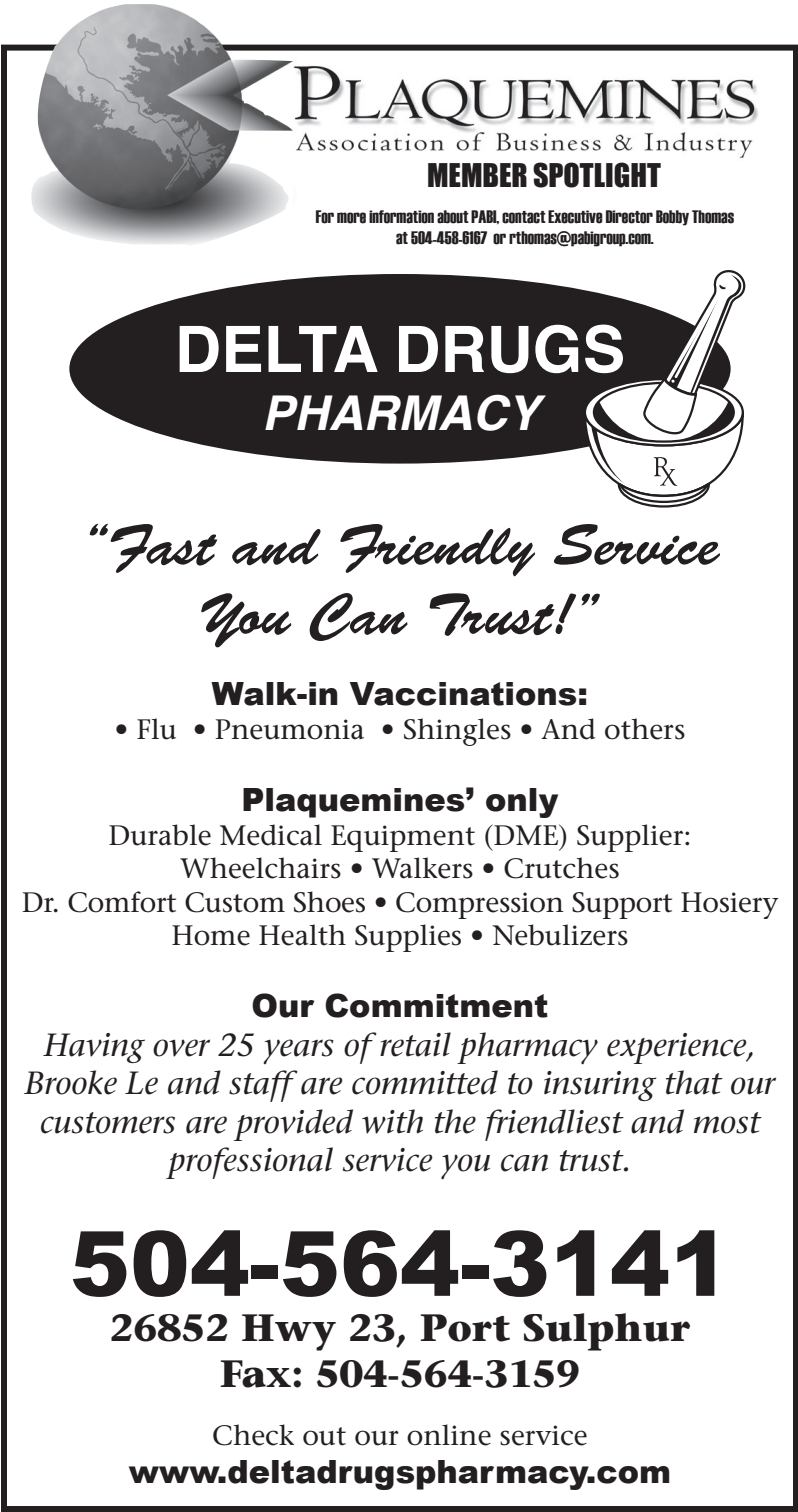
<style>
.page{position:relative;width:798px;height:1512px;background:#fff}
.page>*{position:absolute;margin:0;border:0;box-sizing:border-box;transform-origin:0 0}
.t1{font:900 90px "Arial";color:#231f20}
.t2{font:700 64px "Helvetica";color:#fff}
.t3{font:58px/69.6px "Brush Script";color:#231f20;text-align:center}
.t4{font:italic 700 48px "Helvetica";color:#fff}
.t5{font:700 38px/45.6px "Stone Serif";color:#231f20;text-align:center}
.t6{font:italic 32px/38.4px "Stone Serif";color:#231f20;text-align:center}
.t7{font:900 32px "Arial";color:#231f20}
.t8{font:30px "Impact";color:#231f20}
.t9{font:28px/33.6px "Stone Serif";color:#231f20;text-align:center}
.t10{font:18px/21.6px "Haettenschweiler";color:#231f20;text-align:center}
</style>
<div class="page">
<img style="left:293px;top:44px;width:487px;height:114px">
<div style="left:1px;top:45px;width:797px;height:1467px;border:6px solid #231f20"></div>
<img style="left:24px;top:4px;width:269px;height:241px">
<div style="left:69px;top:274px;width:662px;height:190px;background:#231f20;border-radius:50%"></div>
<svg style="left:584px;top:270px;width:161px;height:238px"></svg>
<p class="t8" style="left:427px;top:156px;width:235px">MEMBER SPOTLIGHT</p>
<p class="t10" style="left:316px;top:205px;width:420px">For more information about PABI, contact Executive Director Bobby Thomas at 504-458-6167 or rthomas@pabigroup.com.</p>
<h2 class="t2" style="left:175px;top:298px;width:452px">DELTA DRUGS</h2>
<h3 class="t4" style="left:262px;top:373px;width:279px">PHARMACY</h3>
<h3 class="t3" style="left:81px;top:512px;width:640px">“Fast and Friendly Service<br>You Can Trust!”</h3>
<p class="t7" style="left:212px;top:671px;width:378px">Walk-in Vaccinations:</p>
<p class="t9" style="left:115px;top:713px;width:573px">• Flu • Pneumonia • Shingles • And others</p>
<p class="t7" style="left:241px;top:776px;width:319px">Plaquemines’ only</p>
<p class="t9" style="left:22px;top:818px;width:758px">Durable Medical Equipment (DME) Supplier:<br>Wheelchairs • Walkers • Crutches<br>Dr. Comfort Custom Shoes • Compression Support Hosiery Home Health Supplies • Nebulizers</p>
<p class="t7" style="left:252px;top:983px;width:298px">Our Commitment</p>
<p class="t6" style="left:25px;top:1026px;width:752px">Having over 25 years of retail pharmacy experience, Brooke Le and staff are committed to insuring that our customers are provided with the friendliest and most professional service you can trust.</p>
<h1 class="t1" style="left:70px;top:1198px;width:662px">504-564-3141</h1>
<h3 class="t5" style="left:109px;top:1305px;width:583px">26852 Hwy 23, Port Sulphur<br>Fax: 504-564-3159</h3>
<p class="t9" style="left:212px;top:1418px;width:377px">Check out our online service</p>
<p class="t7" style="left:129px;top:1448px;width:544px">www.deltadrugspharmacy.com</p>
</div>
